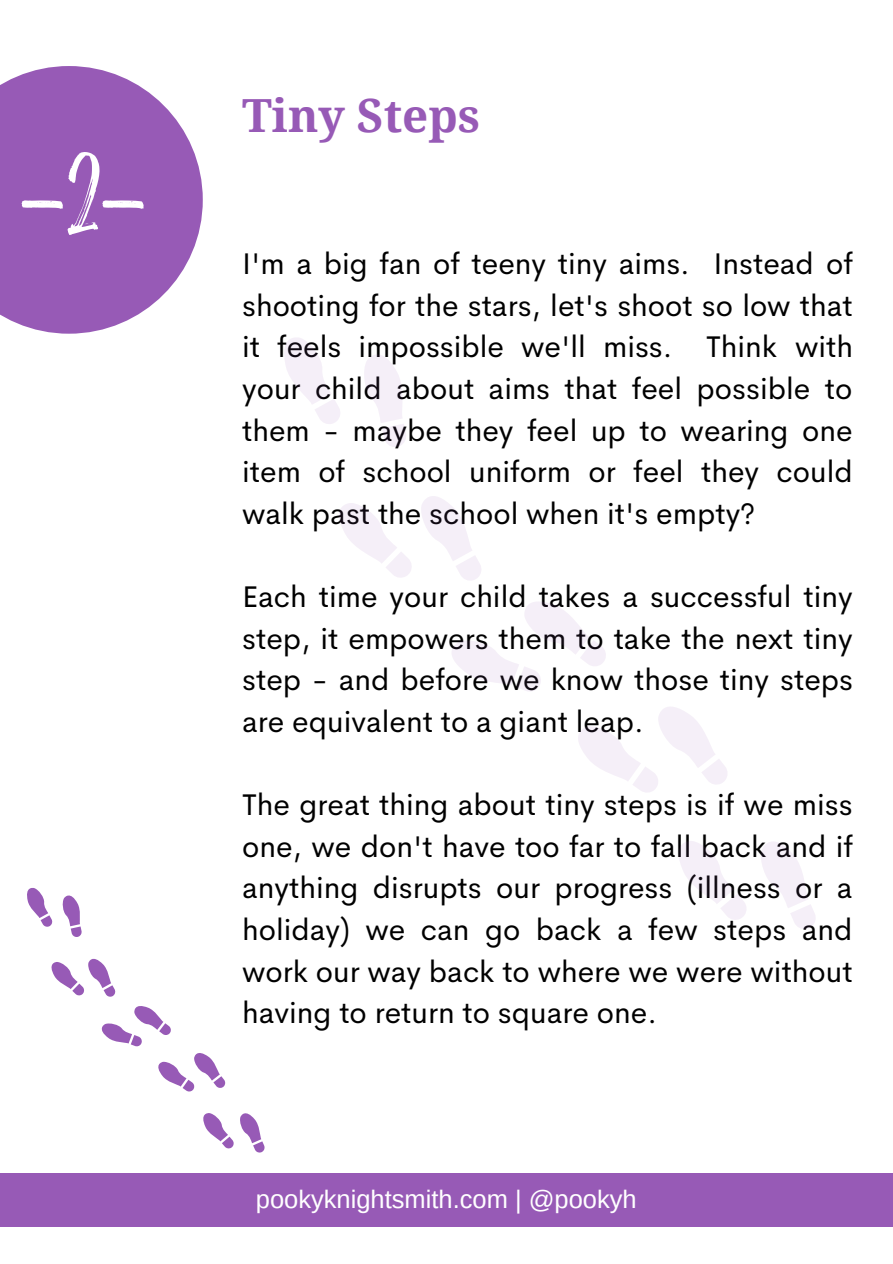
<style>
.page{position:relative;width:893px;height:1264px;background:#fff}
.page>*{position:absolute;margin:0;border:0;box-sizing:border-box;transform-origin:0 0}
.t1{font:76.5px "Brightwall";color:#fff}
.t2{font:700 45.75px "Droid Serif";color:#975ab6}
.t3{font:30px/41.5px "Cerebri Sans";color:#000;text-align:justify}
.t4{font:25.5px "Arimo";color:#fff}
</style>
<div class="page">
<div style="left:0;top:1173px;width:892px;height:54px;background:#975ab6"></div>
<svg style="left:0;top:66px;width:203px;height:268px;fill:#975ab6"></svg>
<svg style="left:27px;top:888px;width:26px;height:39px"></svg>
<svg style="left:62px;top:895px;width:20px;height:42px"></svg>
<svg style="left:51px;top:958px;width:174px;height:133px"></svg>
<svg style="left:203px;top:1113px;width:62px;height:39px"></svg>
<svg style="left:284px;top:338px;width:56px;height:86px"></svg>
<svg style="left:364px;top:355px;width:42px;height:92px"></svg>
<svg style="left:339px;top:503px;width:73px;height:75px"></svg>
<svg style="left:421px;top:496px;width:60px;height:84px"></svg>
<svg style="left:452px;top:602px;width:275px;height:190px"></svg>
<svg style="left:679px;top:841px;width:67px;height:79px"></svg>
<svg style="left:761px;top:842px;width:55px;height:87px"></svg>
<h1 class="t1" style="left:22px;top:172px;width:128px">-2-</h1>
<h2 class="t2" style="left:242px;top:89px;width:239px">Tiny Steps</h2>
<p class="t3" style="left:242px;top:243px;width:612px">I'm a big fan of teeny tiny aims. Instead of shooting for the stars, let's shoot so low that it feels impossible we'll miss. Think with your child about aims that feel possible to them - maybe they feel up to wearing one item of school uniform or feel they could walk past the school when it's empty?</p>
<p class="t3" style="left:242px;top:575px;width:612px">Each time your child takes a successful tiny step, it empowers them to take the next tiny step - and before we know those tiny steps are equivalent to a giant leap.</p>
<p class="t3" style="left:242px;top:783px;width:612px">The great thing about tiny steps is if we miss one, we don't have too far to fall back and if anything disrupts our progress (illness or a holiday) we can go back a few steps and work our way back to where we were without having to return to square one.</p>
<p class="t4" style="left:256px;top:1185px;width:382px">pookyknightsmith.com | @pookyh</p>
</div>
